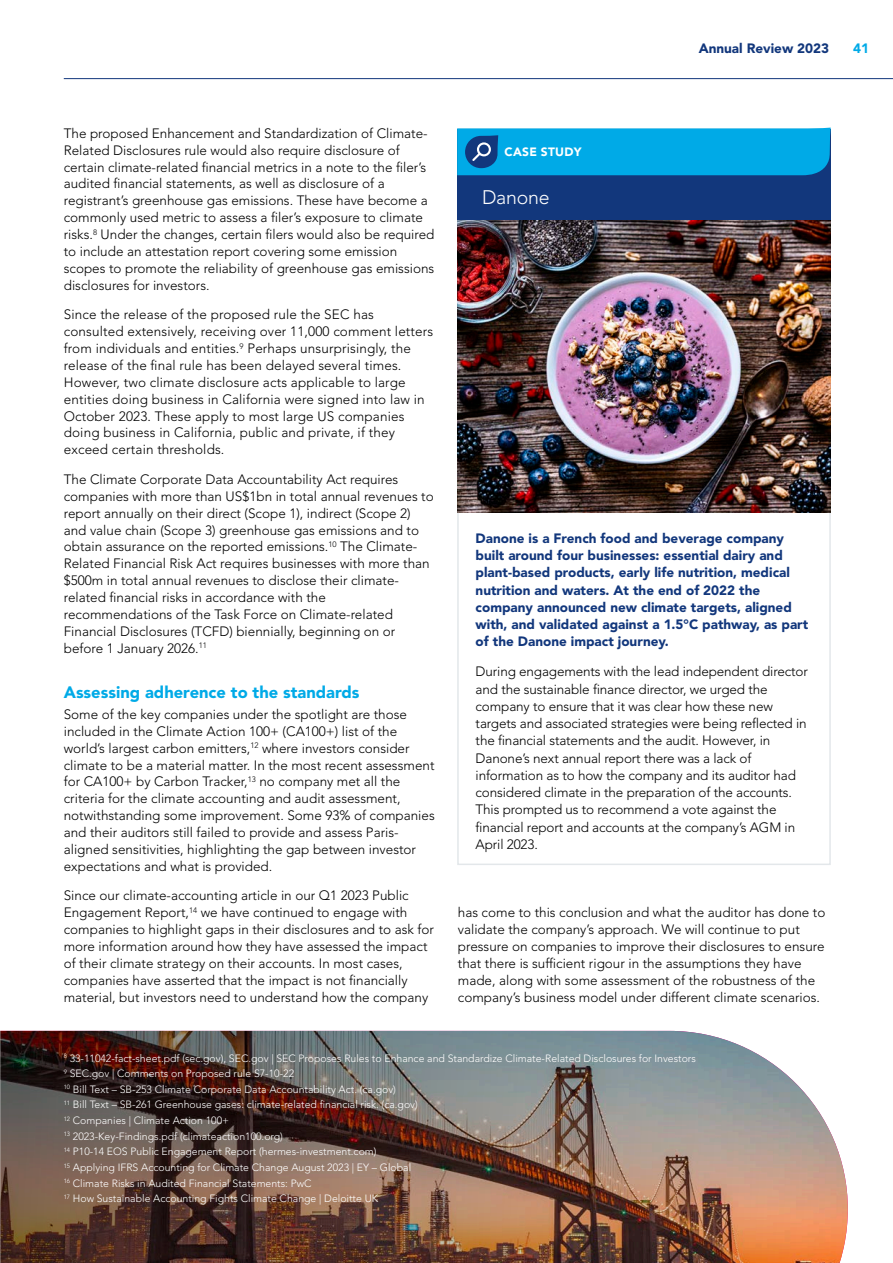
<style>
.page{position:relative;width:893px;height:1263px;background:#fff}
.page>*{position:absolute;margin:0;border:0;box-sizing:border-box;transform-origin:0 0}
.Section_Head{font:300 19.5px "Avenir LT Std";letter-spacing:-.01em;color:#fff}
.Heading_1_FH{font:900 16.5px "Avenir LT Std";color:#00aae7}
.Body_Text_FH{font:300 13.5px/16.8px "Avenir LT Std";color:#000}
.Body_Text_FH-2{font:900 13.5px/17.2px "Avenir LT Std";color:#12377c}
.t1{font:900 13.5px "Avenir LT Std";color:#00aae7}
.t2{font:900 12px "Avenir LT Std";letter-spacing:.02em;color:#fff}
.Footnote_FH{font:300 10.5px "Avenir LT Std";color:#fff}
</style>
<div class="page">
<img style="left:0;top:1030px;width:848px;height:233px">
<img style="left:457px;top:219px;width:374px;height:294px">
<div style="left:457px;top:129px;width:374px;height:90px;background:#12377c"></div>
<svg style="left:457px;top:128px;width:374px;height:47px"></svg>
<hr style="left:64px;top:78px;width:829px;height:1px;background:#12377c">
<p class="Body_Text_FH-2" style="left:699px;top:39px;width:132px">Annual Review 2023</p>
<p class="t1" style="left:853px;top:40px;width:17px">41</p>
<p class="Body_Text_FH" style="left:64px;top:125px;width:372px">The proposed Enhancement and Standardization of Climate-Related Disclosures rule would also require disclosure of certain climate-related financial metrics in a note to the filer’s audited financial statements, as well as disclosure of a registrant’s greenhouse gas emissions. These have become a commonly used metric to assess a filer’s exposure to climate risks.<sup>8</sup> Under the changes, certain filers would also be required to include an attestation report covering some emission scopes to promote the reliability of greenhouse gas emissions disclosures for investors.</p>
<p class="Body_Text_FH" style="left:64px;top:306px;width:371px">Since the release of the proposed rule the SEC has consulted extensively, receiving over 11,000 comment letters from individuals and entities.<sup>9</sup> Perhaps unsurprisingly, the release of the final rule has been delayed several times.<br>However, two climate disclosure acts applicable to large entities doing business in California were signed into law in October 2023. These apply to most large US companies doing business in California, public and private, if they exceed certain thresholds.</p>
<p class="Body_Text_FH" style="left:64px;top:471px;width:372px">The Climate Corporate Data Accountability Act requires companies with more than US$1bn in total annual revenues to report annually on their direct (Scope 1), indirect (Scope 2) and value chain (Scope 3) greenhouse gas emissions and to obtain assurance on the reported emissions.<sup>10</sup> The Climate-Related Financial Risk Act requires businesses with more than $500m in total annual revenues to disclose their climate&shy;related financial risks in accordance with the recommendations of the Task Force on Climate-related Financial Disclosures (TCFD) biennially, beginning on or before 1 January 2026.<sup>11</sup></p>
<p class="Heading_1_FH" style="left:64px;top:682px;width:297px">Assessing adherence to the standards</p>
<p class="Body_Text_FH" style="left:64px;top:706px;width:373px">Some of the key companies under the spotlight are those included in the Climate Action 100+ (CA100+) list of the world’s largest carbon emitters,<sup>12</sup> where investors consider climate to be a material matter. In the most recent assessment for CA100+ by Carbon Tracker,<sup>13</sup> no company met all the criteria for the climate accounting and audit assessment, notwithstanding some improvement. Some 93% of companies and their auditors still failed to provide and assess Paris&shy;aligned sensitivities, highlighting the gap between investor expectations and what is provided.</p>
<p class="Body_Text_FH" style="left:64px;top:887px;width:372px">Since our climate-accounting article in our Q1 2023 Public Engagement Report,<sup>14</sup> we have continued to engage with companies to highlight gaps in their disclosures and to ask for more information around how they have assessed the impact of their climate strategy on their accounts. In most cases, companies have asserted that the impact is not financially material, but investors need to understand how the company</p>
<p class="t2" style="left:505px;top:145px;width:78px">CASE STUDY</p>
<p class="Section_Head" style="left:482px;top:186px;width:69px">Danone</p>
<p class="Body_Text_FH-2" style="left:476px;top:529px;width:334px">Danone is a French food and beverage company built around four businesses: essential dairy and plant-based products, early life nutrition, medical nutrition and waters. At the end of 2022 the company announced new climate targets, aligned with, and validated against a 1.5°C pathway, as part of the Danone impact journey.</p>
<p class="Body_Text_FH" style="left:476px;top:663px;width:334px;line-height:17.2px">During engagements with the lead independent director and the sustainable finance director, we urged the company to ensure that it was clear how these new targets and associated strategies were being reflected in the financial statements and the audit. However, in Danone’s next annual report there was a lack of information as to how the company and its auditor had considered climate in the preparation of the accounts.<br>This prompted us to recommend a vote against the financial report and accounts at the company’s AGM in April 2023.</p>
<p class="Body_Text_FH" style="left:458px;top:904px;width:369px">has come to this conclusion and what the auditor has done to validate the company’s approach. We will continue to put pressure on companies to improve their disclosures to ensure that there is sufficient rigour in the assumptions they have made, along with some assessment of the robustness of the company’s business model under different climate scenarios.</p>
<p class="Footnote_FH" style="left:64px;top:1052px;width:634px"><sup>8</sup> 33-11042-fact-sheet.pdf (sec.gov), SEC.gov | SEC Proposes Rules to Enhance and Standardize Climate-Related Disclosures for Investors</p>
<p class="Footnote_FH" style="left:64px;top:1067px;width:232px"><sup>9</sup> SEC.gov | Comments on Proposed rule S7-10-22</p>
<p class="Footnote_FH" style="left:64px;top:1083px;width:334px"><sup>10</sup> Bill Text – SB-253 Climate Corporate Data Accountability Act. (ca.gov)</p>
<p class="Footnote_FH" style="left:64px;top:1099px;width:356px"><sup>11</sup> Bill Text – SB-261 Greenhouse gases: climate-related financial risk. (ca.gov)</p>
<p class="Footnote_FH" style="left:64px;top:1114px;width:167px"><sup>12</sup> Companies | Climate Action 100+</p>
<p class="Footnote_FH" style="left:64px;top:1130px;width:221px"><sup>13</sup> 2023-Key-Findings.pdf (climateaction100.org)</p>
<p class="Footnote_FH" style="left:64px;top:1145px;width:314px"><sup>14</sup> P10-14 EOS Public Engagement Report (hermes-investment.com)</p>
<p class="Footnote_FH" style="left:64px;top:1161px;width:349px"><sup>15</sup> Applying IFRS Accounting for Climate Change August 2023 | EY – Global</p>
<p class="Footnote_FH" style="left:64px;top:1177px;width:249px"><sup>16</sup> Climate Risks in Audited Financial Statements: PwC</p>
<p class="Footnote_FH" style="left:64px;top:1192px;width:316px"><sup>17</sup> How Sustainable Accounting Fights Climate Change | Deloitte UK</p>
</div>
